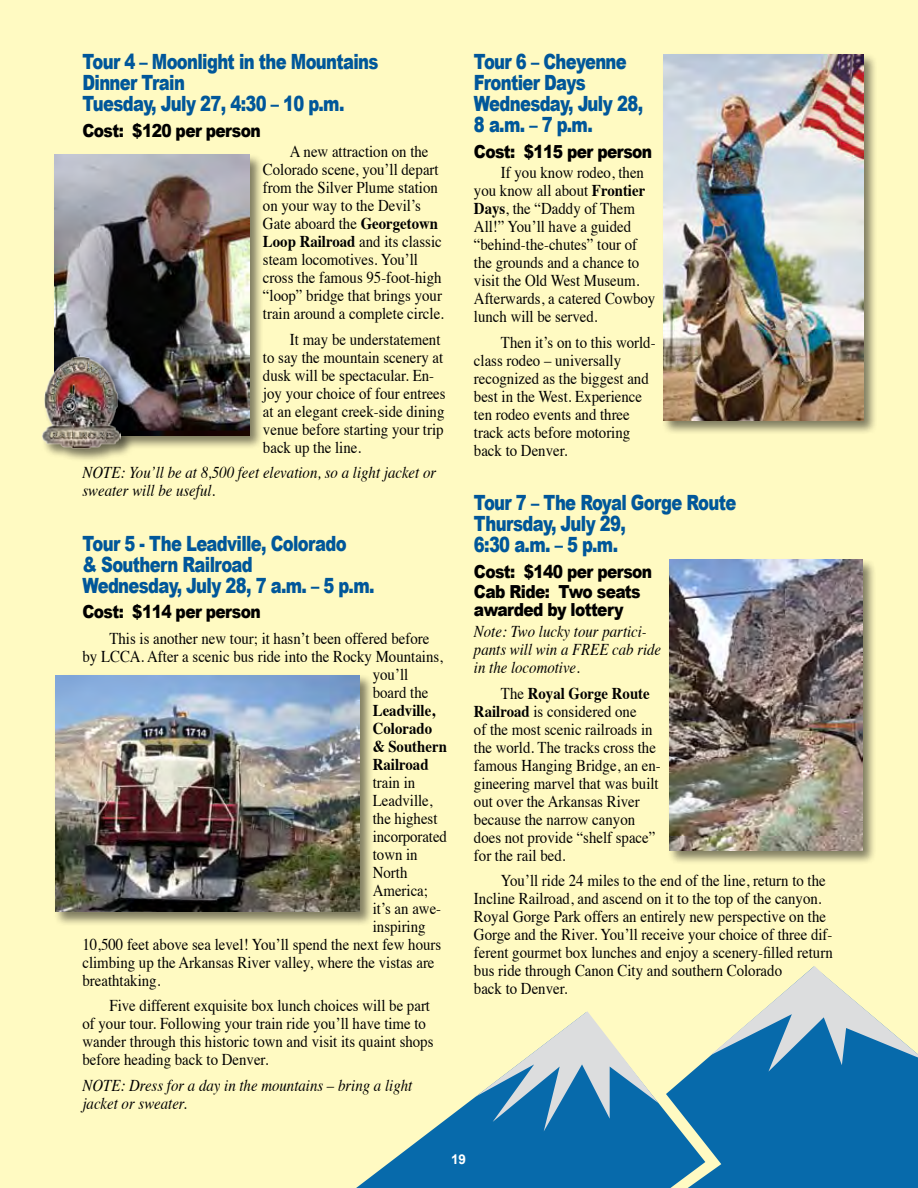
<style>
.page{position:relative;width:918px;height:1188px;background:#fffac2}
.page>*{position:absolute;margin:0;border:0;box-sizing:border-box;transform-origin:0 0}
.t1{font:900 21px/21px "Arial";letter-spacing:-.04em;color:#00579a;scale:.78 1}
.t2{font:900 18px/20.7px "Arial";letter-spacing:-.04em;color:#000;scale:.86 1}
.t3{font:16.5px/18px "Times";color:#000;scale:.9 1}
.t4{font:italic 16.5px/18px "Times";color:#000;scale:.9 1}
.t5{font:700 16.5px/18px "Times";color:#000;scale:.9 1}
.t6{font:700 13.5px "Arial";color:#fff}
.s1{font-weight:700}
</style>
<div class="page">
<svg style="left:356px;top:1056px;width:562px;height:132px;fill:#076aab"></svg>
<svg style="left:710px;top:966px;width:208px;height:106px"></svg>
<svg style="left:476px;top:1011px;width:182px;height:120px"></svg>
<div style="left:52px;top:153px;width:212px;height:297px;background:#000;opacity:.5"></div>
<img style="left:54px;top:154px;width:195px;height:281px">
<div style="left:41px;top:356px;width:94px;height:107px;background:#000;opacity:.55"></div>
<img style="left:41px;top:356px;width:80px;height:93px">
<div style="left:53px;top:673px;width:321px;height:253px;background:#000;opacity:.5"></div>
<img style="left:55px;top:675px;width:304px;height:237px">
<div style="left:662px;top:52px;width:216px;height:383px;background:#000;opacity:.5"></div>
<img style="left:663px;top:54px;width:200px;height:366px">
<div style="left:667px;top:558px;width:210px;height:307px;background:#000;opacity:.5"></div>
<img style="left:669px;top:560px;width:193px;height:290px">
<p class="t1" style="left:82px;top:50px;width:381px">Tour 4 – Moonlight in the Mountains<br>Dinner Train<br>Tuesday, July 27, 4:30 – 10 p.m.</p>
<p class="t2" style="left:82px;top:119px;width:209px">Cost: $120 per person</p>
<p class="t3" style="left:263px;top:141px;width:203px;text-indent:27px">A new attraction on the<br>Colorado scene, you’ll depart from the Silver Plume station on your way to the Devil’s<br>Gate aboard the <span class="s1">Georgetown<br>Loop Railroad</span> and its classic steam locomotives. You’ll cross the famous 95-foot-high “loop” bridge that brings your train around a complete circle.</p>
<p class="t3" style="left:263px;top:329px;width:204px;text-indent:27px">It may be understatement to say the mountain scenery at dusk will be spectacular. En&shy;joy your choice of four entrees at an elegant creek-side dining venue before starting your trip back up the line.</p>
<p class="t4" style="left:82px;top:463px;width:395px">NOTE: You’ll be at 8,500 feet elevation, so a light jacket or sweater will be useful.</p>
<p class="t1" style="left:82px;top:532px;width:376px">Tour 5 - The Leadville, Colorado<br>&amp; Southern Railroad<br>Wednesday, July 28, 7 a.m. – 5 p.m.</p>
<p class="t2" style="left:82px;top:601px;width:209px">Cost: $114 per person</p>
<p class="t3" style="left:109px;top:628px;width:357px">This is another new tour; it hasn’t been offered before</p>
<p class="t3" style="left:82px;top:646px;width:402px">by LCCA. After a scenic bus ride into the Rocky Mountains,</p>
<p class="t3" style="left:373px;top:664px;width:41px">you’ll</p>
<p class="t3" style="left:373px;top:682px;width:63px">board the</p>
<p class="t5" style="left:373px;top:699px;width:84px">Leadville,<br>Colorado &amp; Southern<br>Railroad</p>
<p class="t3" style="left:373px;top:772px;width:49px">train in</p>
<p class="t3" style="left:373px;top:790px;width:68px">Leadville,</p>
<p class="t3" style="left:373px;top:808px;width:73px">the highest</p>
<p class="t3" style="left:373px;top:826px;width:84px">incorporated</p>
<p class="t3" style="left:373px;top:844px;width:51px">town in</p>
<p class="t3" style="left:373px;top:862px;width:40px">North</p>
<p class="t3" style="left:373px;top:880px;width:63px">America;</p>
<p class="t3" style="left:373px;top:898px;width:78px">it’s an awe-</p>
<p class="t3" style="left:373px;top:916px;width:60px">inspiring</p>
<p class="t3" style="left:82px;top:934px;width:400px">10,500 feet above sea level! You’ll spend the next few hours</p>
<p class="t3" style="left:82px;top:952px;width:393px">climbing up the Arkansas River valley, where the vistas are</p>
<p class="t3" style="left:82px;top:970px;width:88px">breathtaking.</p>
<p class="t3" style="left:82px;top:995px;width:392px;text-indent:27px">Five different exquisite box lunch choices will be part of your tour. Following your train ride you’ll have time to wander through this historic town and visit its quaint shops before heading back to Denver.</p>
<p class="t4" style="left:82px;top:1075px;width:368px">NOTE: Dress for a day in the mountains – bring a light jacket or sweater.</p>
<p class="t1" style="left:474px;top:50px;width:218px">Tour 6 – Cheyenne<br>Frontier Days<br>Wednesday, July 28,<br>8 a.m. – 7 p.m.</p>
<p class="t2" style="left:474px;top:140px;width:209px">Cost: $115 per person</p>
<p class="t3" style="left:474px;top:162px;width:203px;text-indent:27px">If you know rodeo, then you know all about <span class="s1">Frontier<br>Days</span>, the “Daddy of Them<br>All!” You’ll have a guided “behind-the-chutes” tour of the grounds and a chance to visit the Old West Museum.<br>Afterwards, a catered Cowboy lunch will be served.</p>
<p class="t3" style="left:474px;top:332px;width:203px;text-indent:27px">Then it’s on to this world&shy;class rodeo – universally recognized as the biggest and best in the West. Experience ten rodeo events and three track acts before motoring back to Denver.</p>
<p class="t1" style="left:474px;top:491px;width:338px">Tour 7 – The Royal Gorge Route<br>Thursday, July 29,<br>6:30 a.m. – 5 p.m.</p>
<p class="t2" style="left:474px;top:560px;width:209px">Cost: $140 per person<br>Cab Ride: Two seats</p>
<p class="t2" style="left:474px;top:599px;width:176px">awarded by lottery</p>
<p class="t4" style="left:474px;top:621px;width:210px">Note: Two lucky tour partici&shy;pants will win a FREE cab ride in the locomotive.</p>
<p class="t3" style="left:474px;top:683px;width:209px;text-indent:27px">The <span class="s1">Royal Gorge Route<br>Railroad</span> is considered one<br>of the most scenic railroads in the world. The tracks cross the famous Hanging Bridge, an en&shy;gineering marvel that was built out over the Arkansas River because the narrow canyon does not provide “shelf space” for the rail bed.</p>
<p class="t3" style="left:474px;top:870px;width:400px;text-indent:27px">You’ll ride 24 miles to the end of the line, return to the Incline Railroad, and ascend on it to the top of the canyon.<br>Royal Gorge Park offers an entirely new perspective on the Gorge and the River. You’ll receive your choice of three dif&shy;ferent gourmet box lunches and enjoy a scenery-filled return bus ride through Canon City and southern Colorado<br>back to Denver.</p>
<p class="t6" style="left:451px;top:1150px;width:17px">19</p>
</div>
